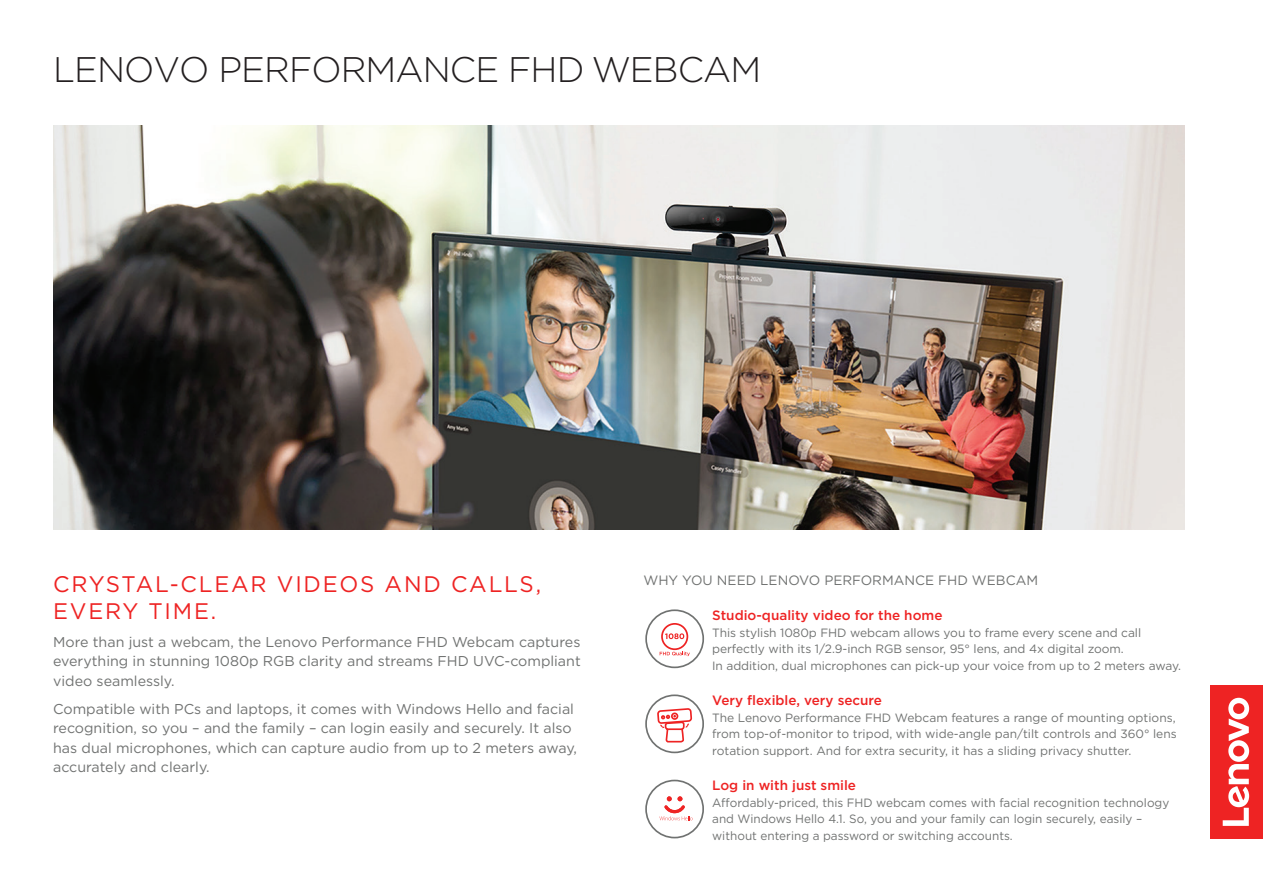
<style>
.page{position:relative;width:1263px;height:893px;background:#fff}
.page>*{position:absolute;margin:0;border:0;box-sizing:border-box;transform-origin:0 0}
.t1{font:300 35.55px "Gotham";letter-spacing:-.025em;color:#231f20}
.t2{font:22.5px/27px "Gotham";letter-spacing:.08em;color:#ee2323}
.t3{font:14.25px/19.5px "Gotham";color:#707271;text-align:justify}
.t4{font:500 13.5px "Gotham";color:#ee2323}
.t5{font:13.5px "Gotham";color:#707271}
.t6{font:12px/16.5px "Gotham";letter-spacing:-.005em;color:#707271}
</style>
<div class="page">
<div style="left:1211px;top:685px;width:52px;height:154px;background:#ee2323"></div>
<svg style="left:1223px;top:698px;width:26px;height:128px"></svg>
<img style="left:53px;top:125px;width:1131px;height:405px">
<div style="left:645px;top:694px;width:59px;height:59px;border:2px solid #707271;border-radius:50%"></div>
<svg style="left:656px;top:708px;width:37px;height:46px"></svg>
<svg style="left:659px;top:796px;width:34px;height:24px"></svg>
<div style="left:645px;top:780px;width:59px;height:58px;border:2px solid #707271;border-radius:50%"></div>
<div style="left:645px;top:609px;width:59px;height:59px;border:2px solid #707271;border-radius:50%"></div>
<div style="left:661px;top:623px;width:27px;height:27px;border:2px solid #ee2323;border-radius:50%"></div>
<svg style="left:665px;top:633px;width:19px;height:6px"></svg>
<svg style="left:660px;top:652px;width:30px;height:4px"></svg>
<h1 class="t1" style="left:53px;top:47px;width:710px">LENOVO PERFORMANCE FHD WEBCAM</h1>
<h2 class="t2" style="left:53px;top:570px;width:489px">CRYSTAL-CLEAR VIDEOS AND CALLS,<br>EVERY TIME.</h2>
<p class="t3" style="left:53px;top:632px;width:529px">More than just a webcam, the Lenovo Performance FHD Webcam captures everything in stunning 1080p RGB clarity and streams FHD UVC-compliant video seamlessly.</p>
<p class="t3" style="left:53px;top:699px;width:525px;text-align:left">Compatible with PCs and laptops, it comes with Windows Hello and facial recognition, so you – and the family – can login easily and securely. It also has dual microphones, which can capture audio from up to 2 meters away, accurately and clearly.</p>
<p class="t5" style="left:643px;top:571px;width:396px">WHY YOU NEED LENOVO PERFORMANCE FHD WEBCAM</p>
<p class="t4" style="left:712px;top:607px;width:232px">Studio-quality video for the home</p>
<p class="t6" style="left:712px;top:624px;width:470px">This stylish 1080p FHD webcam allows you to frame every scene and call perfectly with its 1/2.9-inch RGB sensor, 95° lens, and 4x digital zoom.<br>In addition, dual microphones can pick-up your voice from up to 2 meters away.</p>
<p class="t4" style="left:712px;top:692px;width:171px">Very flexible, very secure</p>
<p class="t6" style="left:712px;top:709px;width:466px;text-align:justify">The Lenovo Performance FHD Webcam features a range of mounting options, from top-of-monitor to tripod, with wide-angle pan/tilt controls and 360° lens rotation support. And for extra security, it has a sliding privacy shutter.</p>
<p class="t4" style="left:712px;top:777px;width:145px">Log in with just smile</p>
<p class="t6" style="left:712px;top:794px;width:459px">Affordably-priced, this FHD webcam comes with facial recognition technology and Windows Hello 4.1. So, you and your family can login securely, easily – without entering a password or switching accounts.</p>
</div>
